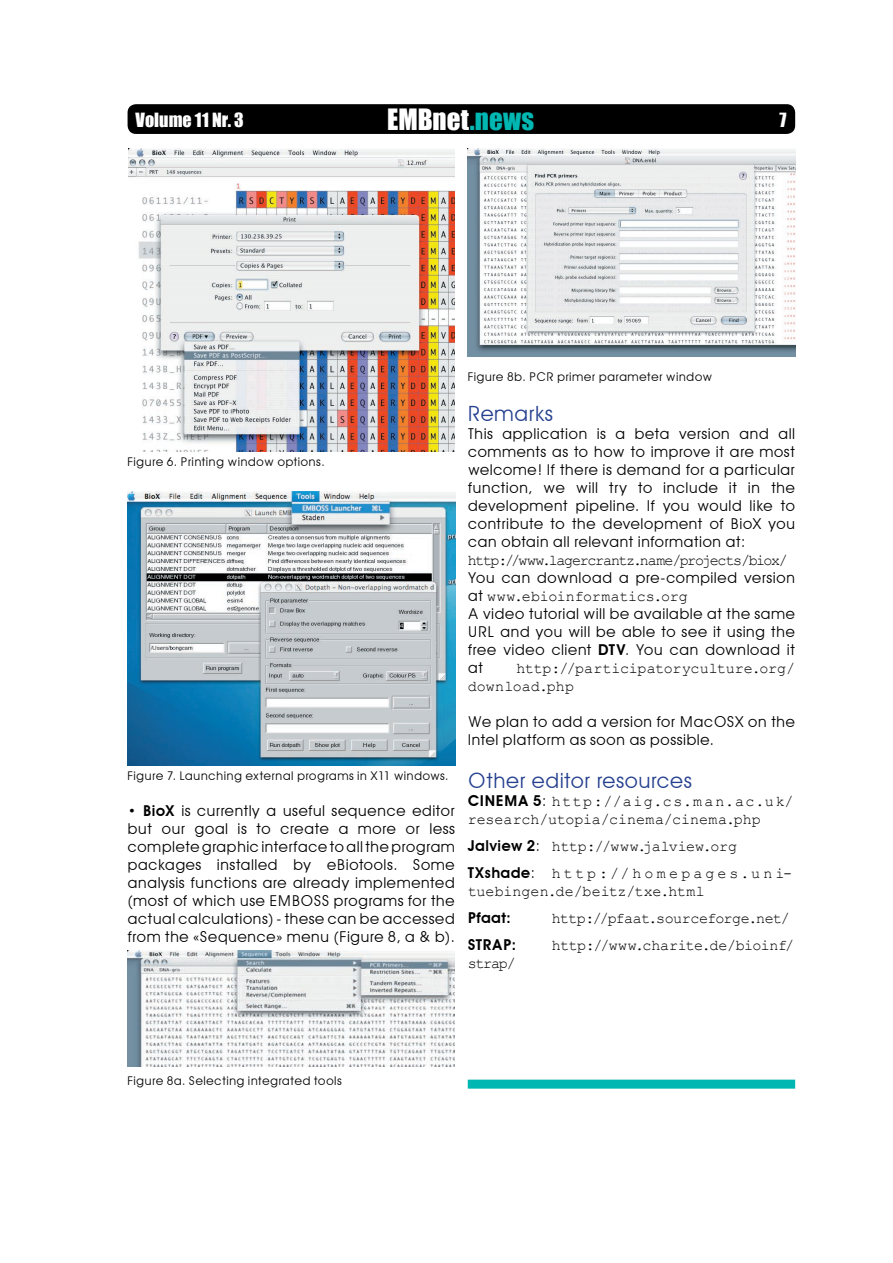
<style>
.page{position:relative;width:893px;height:1263px;background:#fff}
.page>*{position:absolute;margin:0;border:0;box-sizing:border-box;transform-origin:0 0}
.t1{font:27px "Impact";color:#fff}
.t2{font:21px "Avant Garde";color:#25408f}
.t3{font:18px "Impact";color:#fff}
.t4{font:15px/18px "Avant Garde";letter-spacing:.01em;color:#000;text-align:justify}
.t5{font:15px/18px "Courier New";letter-spacing:-.01em;color:#000}
.t6{font:15px/27px "Courier New";letter-spacing:.11em;color:#000}
.t7{font:15px "Courier New";letter-spacing:-.085em;color:#000}
.t8{font:15px "Courier New";letter-spacing:-.035em;color:#000}
.t9{font:600 15px "Avant Garde";letter-spacing:.02em;color:#000}
.t10{font:12px "Avant Garde";letter-spacing:.02em;color:#000}
.s1{color:#00b7b2}
.s2{font-weight:600}
.s3{font-family:"Avant Garde"}
.s4{font-family:"Avant Garde";font-weight:600}
</style>
<div class="page">
<div style="left:128px;top:104px;width:667px;height:30px;background:#000"></div>
<div style="left:468px;top:1080px;width:327px;height:9px;background:#00b7b2"></div>
<img style="left:128px;top:149px;width:327px;height:303px">
<img style="left:128px;top:491px;width:327px;height:274px">
<img style="left:128px;top:950px;width:327px;height:116px">
<img style="left:468px;top:149px;width:327px;height:207px">
<p class="t3" style="left:136px;top:109px;width:110px">Volume 11 Nr. 3</p>
<h1 class="t1" style="left:387px;top:102px;width:148px">EMBnet<span class="s1">.news</span></h1>
<p class="t3" style="left:780px;top:109px;width:9px">7</p>
<p class="t10" style="left:128px;top:455px;width:199px">Figure 6. Printing window options.</p>
<p class="t10" style="left:128px;top:768px;width:323px">Figure 7. Launching external programs in X11 windows.</p>
<p class="t4" style="left:128px;top:801px;width:329px">• <span class="s2">BioX</span> is currently a useful sequence editor but our goal is to create a more or less complete graphic interface to all the program packages installed by eBiotools. Some analysis functions are already implemented (most of which use EMBOSS programs for the actual calculations) - these can be accessed from the «Sequence» menu (Figure 8, a &amp; b).</p>
<p class="t10" style="left:468px;top:369px;width:246px">Figure 8b. PCR primer parameter window</p>
<h2 class="t2" style="left:468px;top:400px;width:87px">Remarks</h2>
<p class="t4" style="left:468px;top:424px;width:329px">This application is a beta version and all comments as to how to improve it are most welcome! If there is demand for a particular function, we will try to include it in the development pipeline. If you would like to contribute to the development of BioX you can obtain all relevant information at:</p>
<p class="t7" style="left:468px;top:553px;width:322px">http://www.lagercrantz.name/projects/biox/</p>
<p class="t4" style="left:468px;top:568px;width:329px">You can download a pre-compiled version</p>
<p class="t5" style="left:468px;top:588px;width:222px"><span class="s3">at</span> www.ebioinformatics.org</p>
<p class="t4" style="left:468px;top:604px;width:329px">A video tutorial will be available at the same URL and you will be able to see it using the free video client <span class="s2">DTV</span>. You can download it at</p>
<p class="t5" style="left:468px;top:660px;width:329px;text-indent:49px">http://participatoryculture.org/ download.php</p>
<p class="t4" style="left:468px;top:712px;width:329px">We plan to add a version for MacOSX on the<br>Intel platform as soon as possible.</p>
<h2 class="t2" style="left:468px;top:768px;width:226px">Other editor resources</h2>
<p class="t5" style="left:468px;top:793px;width:327px"><span class="s4">CINEMA 5</span><span class="s3">:</span> http://aig.cs.man.ac.uk/ research/utopia/cinema/cinema.php</p>
<p class="t6" style="left:468px;top:833px;width:326px"><span class="s4">Jalview 2</span><span class="s3">:</span> http://www.jalview.org<br><span class="s4">TXshade</span><span class="s3">:</span> http://homepages.uni-</p>
<p class="t5" style="left:468px;top:883px;width:239px">tuebingen.de/beitz/txe.html</p>
<p class="t9" style="left:468px;top:908px;width:45px">Pfaat:</p>
<p class="t8" style="left:552px;top:911px;width:240px">http://pfaat.sourceforge.net/</p>
<p class="t9" style="left:468px;top:935px;width:50px">STRAP:</p>
<p class="t5" style="left:552px;top:937px;width:244px">http://www.charite.de/bioinf/</p>
<p class="t5" style="left:468px;top:955px;width:50px">strap/</p>
<p class="t10" style="left:128px;top:1073px;width:216px">Figure 8a. Selecting integrated tools</p>
</div>
